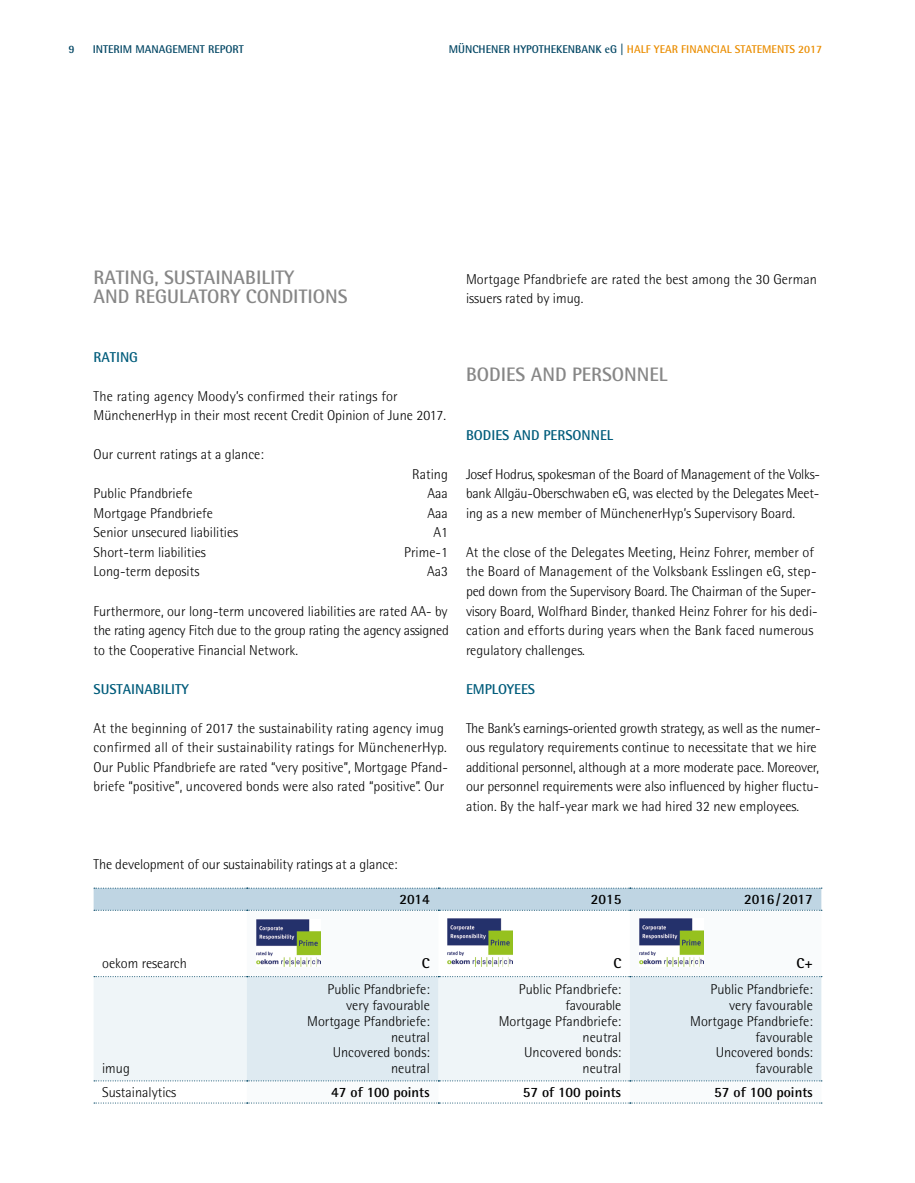
<style>
.page{position:relative;width:915px;height:1183px;background:#fff}
.page>*{position:absolute;margin:0;border:0;box-sizing:border-box;transform-origin:0 0}
.t1{font:700 19.5px/19.5px "Rotis Semi Sans Pro";color:#878787}
.t2{font:300 14.25px/19.5px "Rotis Semi Sans Pro";color:#000}
.t3{font:700 14.25px "Rotis Semi Sans Pro";color:#000}
.t4{font:700 14.25px "Rotis Semi Sans Pro";color:#005c7b}
.t5{font:700 11.25px "Rotis Semi Sans Pro";color:#ea8d00}
.t6{font:700 11.25px "Rotis Semi Sans Pro";color:#004563}
.s1{color:#004563}
</style>
<div class="page">
<svg style="left:247px;top:910px;width:574px;height:172px"></svg>
<div style="left:94px;top:977px;width:153px;height:103px;background:#eff5f8"></div>
<svg style="left:247px;top:977px;width:574px;height:103px;fill:#deeaf1"></svg>
<svg style="left:94px;top:887px;width:727px;height:23px;background:#bed4e2"></svg>
<svg style="left:94px;top:976px;width:727px;height:1px"></svg>
<svg style="left:94px;top:1080px;width:727px;height:1px"></svg>
<svg style="left:94px;top:1102px;width:727px;height:1px"></svg>
<img style="left:639px;top:918px;width:64px;height:48px">
<img style="left:447px;top:918px;width:65px;height:48px">
<img style="left:256px;top:918px;width:64px;height:48px">
<p class="t6" style="left:68px;top:42px;width:8px">9</p>
<p class="t6" style="left:93px;top:42px;width:152px">INTERIM MANAGEMENT REPORT</p>
<p class="t5" style="left:448px;top:42px;width:375px"><span class="s1">MÜNCHENER HYPOTHEKENBANK eG |</span> HALF YEAR FINANCIAL STATEMENTS 2017</p>
<h1 class="t1" style="left:94px;top:267px;width:255px">RATING, SUSTAINABILITY<br>AND REGULATORY CONDITIONS</h1>
<p class="t2" style="left:466px;top:269px;width:352px">Mortgage Pfandbriefe are rated the best among the 30 German issuers rated by imug.</p>
<p class="t4" style="left:94px;top:348px;width:46px">RATING</p>
<p class="t2" style="left:94px;top:386px;width:354px">The rating agency Moody’s confirmed their ratings for<br>MünchenerHyp in their most recent Credit Opinion of June 2017.</p>
<p class="t2" style="left:94px;top:445px;width:172px">Our current ratings at a glance:</p>
<p class="t2" style="left:412px;top:464px;width:37px">Rating</p>
<p class="t2" style="left:94px;top:484px;width:100px">Public Pfandbriefe</p>
<p class="t2" style="left:427px;top:484px;width:22px">Aaa</p>
<p class="t2" style="left:94px;top:503px;width:121px">Mortgage Pfandbriefe</p>
<p class="t2" style="left:427px;top:503px;width:22px">Aaa</p>
<p class="t2" style="left:94px;top:523px;width:146px">Senior unsecured liabilities</p>
<p class="t2" style="left:433px;top:523px;width:16px">A1</p>
<p class="t2" style="left:94px;top:542px;width:114px">Short-term liabilities</p>
<p class="t2" style="left:404px;top:542px;width:45px">Prime-1</p>
<p class="t2" style="left:94px;top:562px;width:107px">Long-term deposits</p>
<p class="t2" style="left:427px;top:562px;width:22px">Aa3</p>
<p class="t2" style="left:94px;top:601px;width:357px;text-align:justify">Furthermore, our long-term uncovered liabilities are rated AA- by the rating agency Fitch due to the group rating the agency assigned to the Cooperative Financial Network.</p>
<p class="t4" style="left:94px;top:679px;width:97px">SUSTAINABILITY</p>
<p class="t2" style="left:94px;top:718px;width:356px">At the beginning of 2017 the sustainability rating agency imug confirmed all of their sustainability ratings for MünchenerHyp.<br>Our Public Pfandbriefe are rated “very positive”, Mortgage Pfand&shy;briefe “positive”, uncovered bonds were also rated “positive”. Our</p>
<h1 class="t1" style="left:466px;top:365px;width:203px">BODIES AND PERSONNEL</h1>
<p class="t4" style="left:466px;top:426px;width:149px">BODIES AND PERSONNEL</p>
<p class="t2" style="left:466px;top:464px;width:355px">Josef Hodrus, spokesman of the Board of Management of the Volks&shy;bank Allgäu-Oberschwaben eG, was elected by the Delegates Meet&shy;ing as a new member of MünchenerHyp’s Supervisory Board.</p>
<p class="t2" style="left:466px;top:542px;width:353px">At the close of the Delegates Meeting, Heinz Fohrer, member of the Board of Management of the Volksbank Esslingen eG, step&shy;ped down from the Supervisory Board. The Chairman of the Super&shy;visory Board, Wolfhard Binder, thanked Heinz Fohrer for his dedi&shy;cation and efforts during years when the Bank faced numerous regulatory challenges.</p>
<p class="t4" style="left:466px;top:679px;width:70px">EMPLOYEES</p>
<p class="t2" style="left:466px;top:718px;width:354px">The Bank’s earnings-oriented growth strategy, as well as the numer&shy;ous regulatory requirements continue to necessitate that we hire additional personnel, although at a more moderate pace. Moreover, our personnel requirements were also influenced by higher fluctu&shy;ation. By the half-year mark we had hired 32 new employees.</p>
<p class="t2" style="left:94px;top:854px;width:305px">The development of our sustainability ratings at a glance:</p>
<p class="t3" style="left:399px;top:890px;width:32px">2014</p>
<p class="t3" style="left:590px;top:890px;width:32px">2015</p>
<p class="t3" style="left:743px;top:890px;width:70px">2016/2017</p>
<p class="t2" style="left:102px;top:953px;width:86px">oekom research</p>
<p class="t3" style="left:422px;top:954px;width:9px">C</p>
<p class="t3" style="left:613px;top:954px;width:9px">C</p>
<p class="t3" style="left:796px;top:954px;width:18px">C+</p>
<p class="t2" style="left:102px;top:1058px;width:29px">imug</p>
<p class="t2" style="left:307px;top:981px;width:124px;line-height:15.8px;text-align:right">Public Pfandbriefe: very favourable<br>Mortgage Pfandbriefe: neutral<br>Uncovered bonds: neutral</p>
<p class="t2" style="left:498px;top:981px;width:124px;line-height:15.8px;text-align:right">Public Pfandbriefe: favourable<br>Mortgage Pfandbriefe: neutral<br>Uncovered bonds: neutral</p>
<p class="t2" style="left:690px;top:981px;width:124px;line-height:15.8px;text-align:right">Public Pfandbriefe: very favourable<br>Mortgage Pfandbriefe: favourable<br>Uncovered bonds: favourable</p>
<p class="t2" style="left:102px;top:1082px;width:76px">Sustainalytics</p>
<p class="t3" style="left:331px;top:1082px;width:100px">47 of 100 points</p>
<p class="t3" style="left:522px;top:1082px;width:100px">57 of 100 points</p>
<p class="t3" style="left:714px;top:1082px;width:100px">57 of 100 points</p>
</div>
